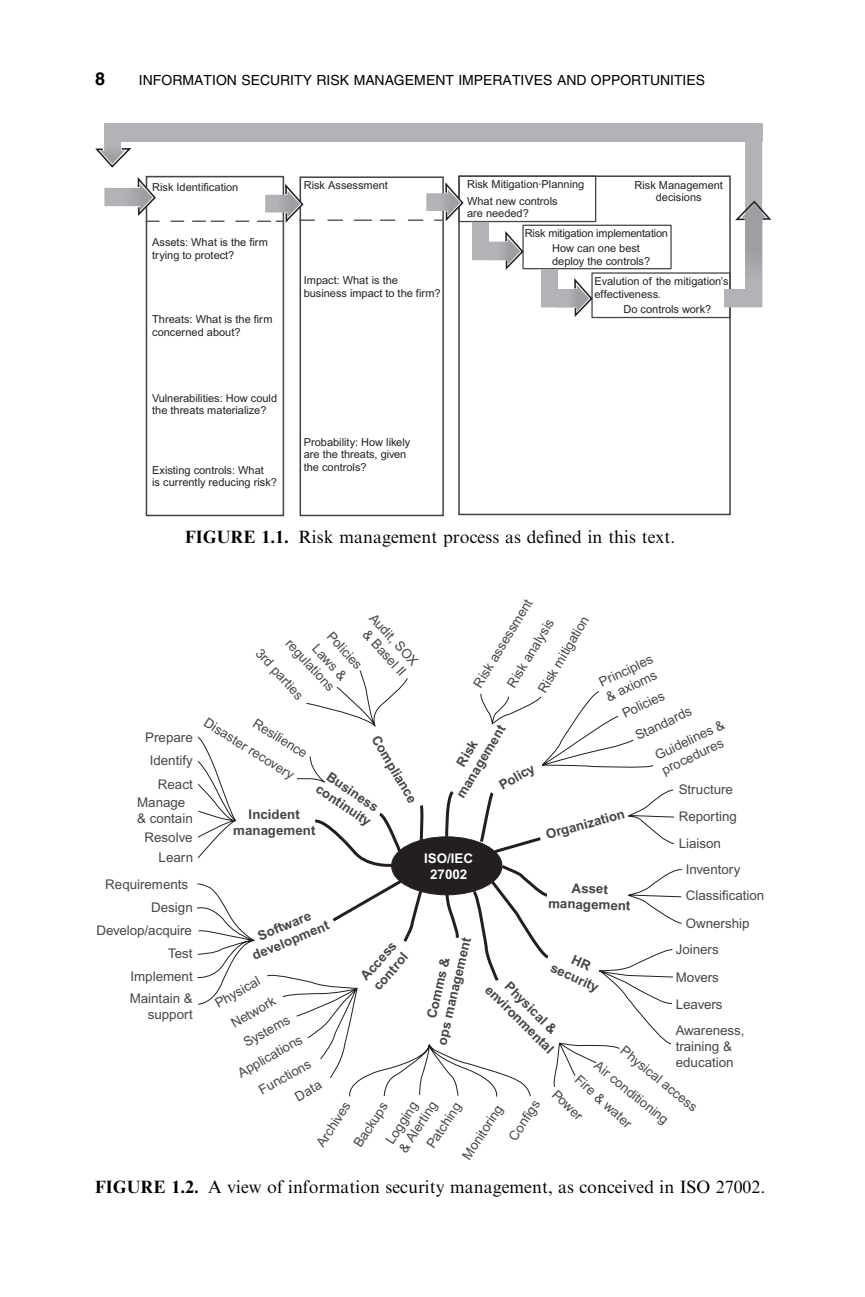
<style>
.page{position:relative;width:865px;height:1297px;background:#fff}
.page>*{position:absolute;margin:0;border:0;box-sizing:border-box;transform-origin:0 0}
.t1{font:18px "Adv Times";color:#000}
.t2{font:18px "Adv Helv B";color:#000}
.t3{font:14px "Adv Helv R";color:#000}
.t4{font:13.4px/16px "Arial";color:#454647}
.t5{font:700 13.4px/16px "Arial";color:#454647;text-align:center}
.t6{font:700 13.4px/16px "Arial";color:#fff;text-align:center}
.t7{font:11px/12.4px "Arial";color:#231f20}
.t8{font:11px "Arial";letter-spacing:-.02em;color:#231f20}
.s1{font-family:"Adv Times b"}
</style>
<div class="page">
<svg style="left:145px;top:175px;width:586px;height:341px"></svg>
<div style="left:522px;top:224px;width:149px;height:45px;border:1px solid #454647"></div>
<div style="left:104px;top:124px;width:657px;height:18px;background:#b2b3b7"></div>
<svg style="left:723px;top:142px;width:47px;height:165px"></svg>
<svg style="left:95px;top:142px;width:501px;height:177px"></svg>
<svg style="left:197px;top:670px;width:485px;height:427px"></svg>
<h1 class="t2" style="left:95px;top:72px;width:11px">8</h1>
<p class="t3" style="left:139px;top:75px;width:567px">INFORMATION SECURITY RISK MANAGEMENT IMPERATIVES AND OPPORTUNITIES</p>
<p class="t7" style="left:152px;top:181px;width:88px">Risk Identification</p>
<p class="t7" style="left:303px;top:180px;width:86px">Risk Assessment</p>
<p class="t7" style="left:467px;top:179px;width:119px">Risk Mitigation·Planning</p>
<p class="t8" style="left:524px;top:229px;width:144px">Risk mitigation implementation</p>
<p class="t7" style="left:594px;top:276px;width:136px">Evalution of the mitigation’s effectiveness.</p>
<p class="t7" style="left:623px;top:303px;width:89px">Do controls work?</p>
<p class="t7" style="left:634px;top:180px;width:90px;text-align:center">Risk Management decisions</p>
<p class="t7" style="left:467px;top:196px;width:92px">What new controls are needed?</p>
<p class="t7" style="left:552px;top:243px;width:99px">How can one best deploy the controls?</p>
<p class="t7" style="left:152px;top:237px;width:117px">Assets: What is the firm trying to protect?</p>
<p class="t7" style="left:303px;top:275px;width:138px">Impact: What is the business impact to the firm?</p>
<p class="t7" style="left:152px;top:314px;width:122px">Threats: What is the firm concerned about?</p>
<p class="t7" style="left:152px;top:392px;width:126px">Vulnerabilities: How could the threats materialize?</p>
<p class="t7" style="left:152px;top:465px;width:126px">Existing controls: What<br>is currently reducing risk?</p>
<p class="t7" style="left:303px;top:436px;width:108px">Probability: How likely are the threats, given the controls?</p>
<h1 class="t1" style="left:185px;top:530px;width:491px"><span class="s1">FIGURE 1.1.</span> Risk management process as defined in this text.</h1>
<p class="t4" style="left:471px;top:682px;width:102px;rotate:-59deg">Risk assessment</p>
<p class="t4" style="left:376px;top:610px;width:66px;text-align:center;rotate:47deg">Audit, SOX &amp; Basel II</p>
<p class="t4" style="left:535px;top:687px;width:88px;rotate:-59deg">Risk mitigation</p>
<p class="t4" style="left:504px;top:682px;width:79px;rotate:-59deg">Risk analysis</p>
<p class="t4" style="left:334px;top:629px;width:47px;rotate:47deg">Policies</p>
<p class="t4" style="left:304px;top:625px;width:67px;text-align:right;rotate:47deg">Laws &amp; regulations</p>
<p class="t4" style="left:263px;top:646px;width:65px;rotate:47deg">3rd parties</p>
<p class="t4" style="left:596px;top:676px;width:59px;rotate:-25deg">Principles &amp; axioms</p>
<p class="t4" style="left:617px;top:703px;width:65px;line-height:25.6px;rotate:-25deg">Policies<br>Standards</p>
<p class="t4" style="left:209px;top:715px;width:105px;rotate:32deg">Disaster recovery</p>
<p class="t4" style="left:258px;top:715px;width:63px;rotate:32deg">Resilience</p>
<p class="t4" style="left:652px;top:749px;width:77px;rotate:-25deg">Guidelines &amp; procedures</p>
<p class="t5" style="left:380px;top:733px;width:77px;rotate:59deg">Compliance</p>
<p class="t5" style="left:440px;top:784px;width:84px;rotate:-59deg">Risk management</p>
<p class="t4" style="left:145px;top:730px;width:49px">Prepare</p>
<p class="t4" style="left:150px;top:749px;width:44px;line-height:23.8px;text-align:right">Identify<br>React</p>
<p class="t4" style="left:137px;top:795px;width:57px">Manage &amp; contain</p>
<p class="t5" style="left:496px;top:779px;width:40px;rotate:-29deg">Policy</p>
<p class="t5" style="left:330px;top:768px;width:65px;text-align:left;rotate:34deg">Business continuity</p>
<p class="t4" style="left:678px;top:777px;width:60px;line-height:27px">Structure<br>Reporting<br>Liaison</p>
<p class="t4" style="left:685px;top:857px;width:80px;line-height:26.2px">Inventory<br>Classification</p>
<p class="t4" style="left:675px;top:910px;width:75px;line-height:27.2px;text-indent:10px">Ownership<br>Joiners<br>Movers<br>Leavers</p>
<p class="t4" style="left:675px;top:1023px;width:70px">Awareness, training &amp; education</p>
<p class="t5" style="left:233px;top:808px;width:84px;rotate:-1deg">Incident management</p>
<p class="t5" style="left:544px;top:827px;width:83px;rotate:-15deg">Organization</p>
<p class="t4" style="left:144px;top:828px;width:50px;line-height:19.8px;text-align:right">Resolve<br>Learn</p>
<p class="t4" style="left:105px;top:876px;width:84px">Requirements</p>
<p class="t4" style="left:151px;top:899px;width:43px">Design</p>
<p class="t4" style="left:96px;top:922px;width:97px">Develop/acquire</p>
<p class="t4" style="left:168px;top:946px;width:26px">Test</p>
<p class="t4" style="left:130px;top:969px;width:64px">Implement</p>
<p class="t4" style="left:211px;top:994px;width:54px;line-height:24.8px;rotate:-30deg">Physical<br>Network</p>
<p class="t6" style="left:424px;top:850px;width:50px">ISO/IEC<br>27002</p>
<p class="t5" style="left:548px;top:880px;width:84px;rotate:2deg">Asset management</p>
<p class="t5" style="left:244px;top:935px;width:83px;rotate:-23deg">Software development</p>
<p class="t5" style="left:419px;top:1039px;width:111px;rotate:-77deg">Comms &amp;<br>ops management</p>
<p class="t5" style="left:358px;top:973px;width:48px;text-align:left;rotate:-49deg">Access control</p>
<p class="t5" style="left:560px;top:946px;width:53px;rotate:24deg">HR security</p>
<p class="t5" style="left:511px;top:979px;width:69px;rotate:45deg">Physical &amp;</p>
<p class="t5" style="left:492px;top:982px;width:92px;rotate:45deg">environmental</p>
<p class="t4" style="left:130px;top:991px;width:64px;text-align:right">Maintain &amp; support</p>
<p class="t4" style="left:222px;top:1044px;width:73px;line-height:23.4px;text-align:right;rotate:-30deg">Systems<br>Applications</p>
<p class="t4" style="left:626px;top:1043px;width:96px;rotate:39deg">Physical access</p>
<p class="t4" style="left:600px;top:1058px;width:93px;rotate:39deg">Air conditioning</p>
<p class="t4" style="left:254px;top:1081px;width:59px;line-height:23.6px;text-align:right;rotate:-30deg">Functions<br>Data</p>
<p class="t4" style="left:314px;top:1141px;width:52px;rotate:-57deg">Archives</p>
<p class="t4" style="left:351px;top:1141px;width:52px;rotate:-57deg">Backups</p>
<p class="t4" style="left:424px;top:1142px;width:53px;rotate:-57deg">Patching</p>
<p class="t4" style="left:477px;top:1116px;width:47px;line-height:28.4px;text-indent:-41px;rotate:-57deg">Monitoring<br>Configs</p>
<p class="t4" style="left:558px;top:1087px;width:38px;rotate:44deg">Power</p>
<p class="t4" style="left:581px;top:1071px;width:73px;rotate:42deg">Fire &amp; water</p>
<p class="t4" style="left:383px;top:1138px;width:60px;rotate:-57deg">Logging &amp; Alerting</p>
<h1 class="t1" style="left:95px;top:1179px;width:671px"><span class="s1">FIGURE 1.2.</span> A view of information security management, as conceived in ISO 27002.</h1>
</div>
